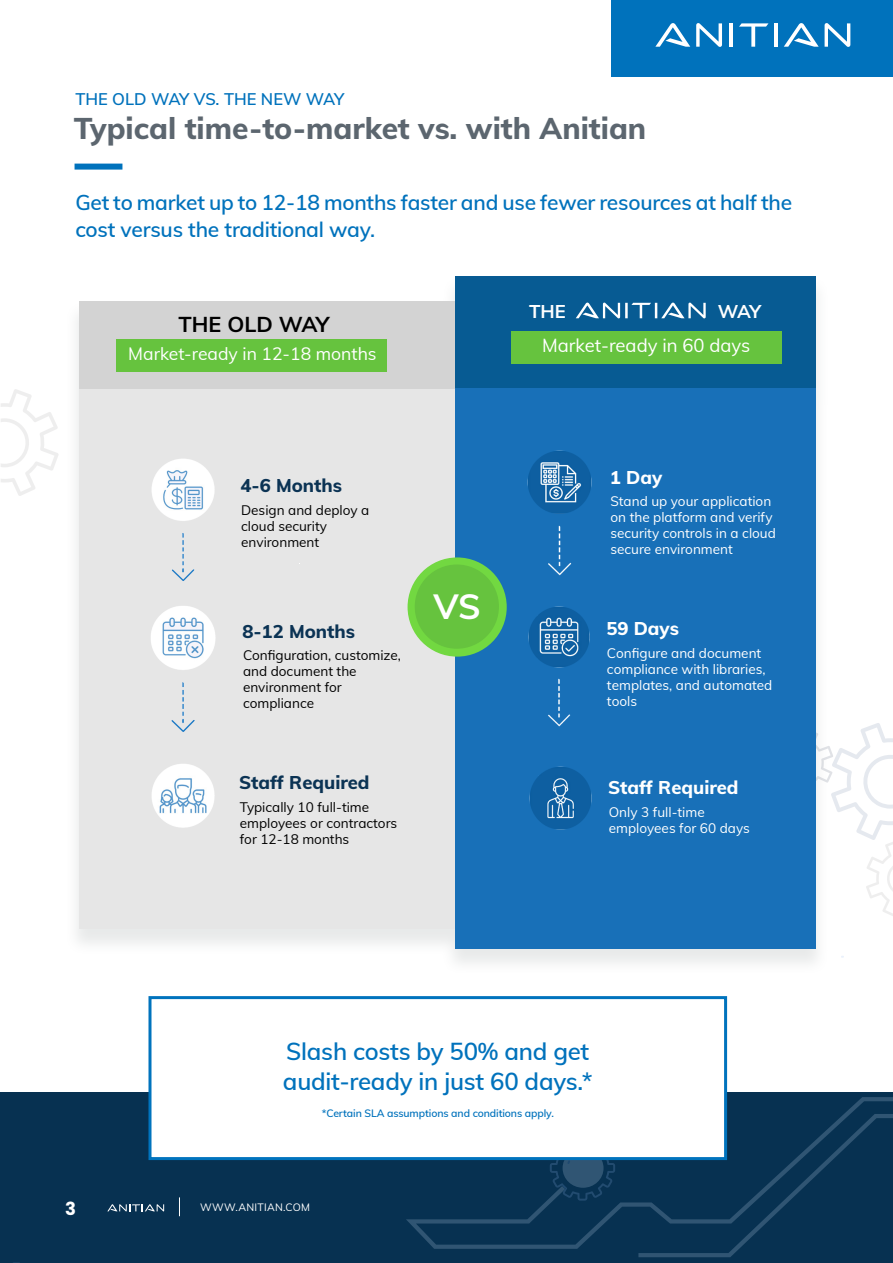
<style>
.page{position:relative;width:893px;height:1263px;background:#fff}
.page>*{position:absolute;margin:0;border:0;box-sizing:border-box;transform-origin:0 0}
.t1{font:700 34.95px "Muli";color:#fff}
.t2{font:800 30px "Muli";color:#5c666f}
.t3{font:600 24px "Muli";letter-spacing:-.01em;color:#0072bc}
.t4{font:700 21.6px "Muli";color:#000}
.t5{font:600 21px/27px "Muli";letter-spacing:-.01em;color:#0072bc}
.t6{font:800 18.45px "Muli";color:#0b3354}
.t7{font:800 18.45px "Muli";color:#fff}
.t8{font:18.45px "Muli";color:#fff}
.t9{font:700 18.45px "Muli";letter-spacing:-.035em;color:#fff}
.t10{font:700 18px "Poppins";color:#fff}
.t11{font:17.55px "Muli";color:#fff}
.t12{font:600 16.5px "Muli";color:#0072bc}
.t13{font:13.5px/16px "Muli";color:#fff}
.t14{font:13.5px/16px "Muli";color:#010101}
.t15{font:600 10.5px "Muli";letter-spacing:-.01em;color:#0072bc}
.t16{font:10.5px "Muli";letter-spacing:.025em;color:#fff}
</style>
<div class="page">
<div style="left:611px;top:0;width:282px;height:77px;background:#0072bc"></div>
<svg style="left:696px;top:23px;width:26px;height:24px"></svg>
<hr style="left:730px;top:23px;width:3px;height:24px;background:#fff">
<svg style="left:739px;top:23px;width:29px;height:24px"></svg>
<hr style="left:774px;top:23px;width:4px;height:24px;background:#fff">
<svg style="left:825px;top:23px;width:25px;height:24px"></svg>
<svg style="left:784px;top:23px;width:35px;height:24px"></svg>
<svg style="left:655px;top:23px;width:35px;height:24px"></svg>
<div style="left:75px;top:164px;width:47px;height:6px;background:#0072bc"></div>
<div style="left:1px;top:1092px;width:892px;height:171px;background:#073151"></div>
<svg style="left:179px;top:1197px;width:1px;height:19px"></svg>
<svg style="left:107px;top:1204px;width:57px;height:7px"></svg>
<svg style="left:406px;top:1097px;width:487px;height:160px"></svg>
<svg style="left:550px;top:1160px;width:65px;height:40px"></svg>
<div style="left:148px;top:996px;width:579px;height:164px;background:#fff;border:3px solid #0073bd"></div>
<svg style="left:829px;top:723px;width:64px;height:193px"></svg>
<svg style="left:1px;top:389px;width:57px;height:107px"></svg>
<div style="left:65px;top:276px;width:764px;height:699px;background:#8c9494;opacity:.2"></div>
<div style="left:79px;top:301px;width:377px;height:628px;background:#e6e6e6"></div>
<div style="left:455px;top:302px;width:361px;height:647px;background:#1870b8"></div>
<div style="left:455px;top:277px;width:361px;height:111px;background:#075b93"></div>
<div style="left:80px;top:302px;width:375px;height:87px;background:#d3d3d3"></div>
<hr style="left:625px;top:303px;width:3px;height:15px;background:#fff">
<svg style="left:631px;top:303px;width:75px;height:15px"></svg>
<svg style="left:576px;top:303px;width:44px;height:15px"></svg>
<div style="left:511px;top:331px;width:270px;height:32px;background:#66c33e"></div>
<div style="left:408px;top:557px;width:99px;height:100px;background:#72d841;border-radius:50%"></div>
<div style="left:415px;top:564px;width:84px;height:85px;background:#66c33e;border-radius:50%"></div>
<img style="left:152px;top:459px;width:63px;height:122px">
<img style="left:151px;top:606px;width:65px;height:126px">
<img style="left:152px;top:764px;width:63px;height:64px">
<img style="left:527px;top:450px;width:65px;height:126px">
<img style="left:528px;top:606px;width:62px;height:121px">
<img style="left:529px;top:766px;width:63px;height:64px">
<div style="left:117px;top:339px;width:270px;height:32px;background:#66c33e"></div>
<svg style="left:0;top:1105px;width:1px;height:107px"></svg>
<p class="t12" style="left:75px;top:87px;width:270px">THE OLD WAY VS. THE NEW WAY</p>
<p class="t2" style="left:74px;top:106px;width:574px">Typical time-to-market vs. with Anitian</p>
<p class="t5" style="left:75px;top:188px;width:718px">Get to market up to 12-18 months faster and use fewer resources at half the cost versus the traditional way.</p>
<p class="t4" style="left:179px;top:309px;width:152px">THE OLD WAY</p>
<p class="t11" style="left:128px;top:341px;width:250px">Market-ready in 12-18 months</p>
<p class="t6" style="left:241px;top:472px;width:103px">4-6 Months</p>
<p class="t14" style="left:241px;top:501px;width:130px">Design and deploy a cloud security environment</p>
<p class="t6" style="left:242px;top:618px;width:114px">8-12 Months</p>
<p class="t14" style="left:243px;top:647px;width:159px">Configuration, customize, and document the environment for compliance</p>
<p class="t6" style="left:239px;top:769px;width:132px">Staff Required</p>
<p class="t14" style="left:240px;top:798px;width:159px">Typically 10 full-time employees or contractors for 12-18 months</p>
<p class="t1" style="left:433px;top:581px;width:49px">VS</p>
<p class="t9" style="left:529px;top:298px;width:38px">THE</p>
<p class="t9" style="left:718px;top:298px;width:45px">WAY</p>
<p class="t8" style="left:542px;top:332px;width:210px">Market-ready in 60 days</p>
<p class="t7" style="left:610px;top:464px;width:54px">1 Day</p>
<p class="t13" style="left:610px;top:492px;width:167px">Stand up your application on the platform and verify security controls in a cloud secure environment</p>
<p class="t7" style="left:606px;top:615px;width:74px">59 Days</p>
<p class="t13" style="left:607px;top:644px;width:167px">Configure and document compliance with libraries, templates, and automated tools</p>
<p class="t7" style="left:608px;top:774px;width:132px">Staff Required</p>
<p class="t13" style="left:609px;top:803px;width:142px">Only 3 full-time employees for 60 days</p>
<p class="t3" style="left:286px;top:1034px;width:305px">Slash costs by 50% and get</p>
<p class="t3" style="left:283px;top:1064px;width:311px">audit-ready in just 60 days.*</p>
<p class="t15" style="left:322px;top:1105px;width:234px">*Certain SLA assumptions and conditions apply.</p>
<p class="t10" style="left:65px;top:1198px;width:12px">3</p>
<p class="t16" style="left:200px;top:1200px;width:111px">WWW.ANITIAN.COM</p>
</div>
